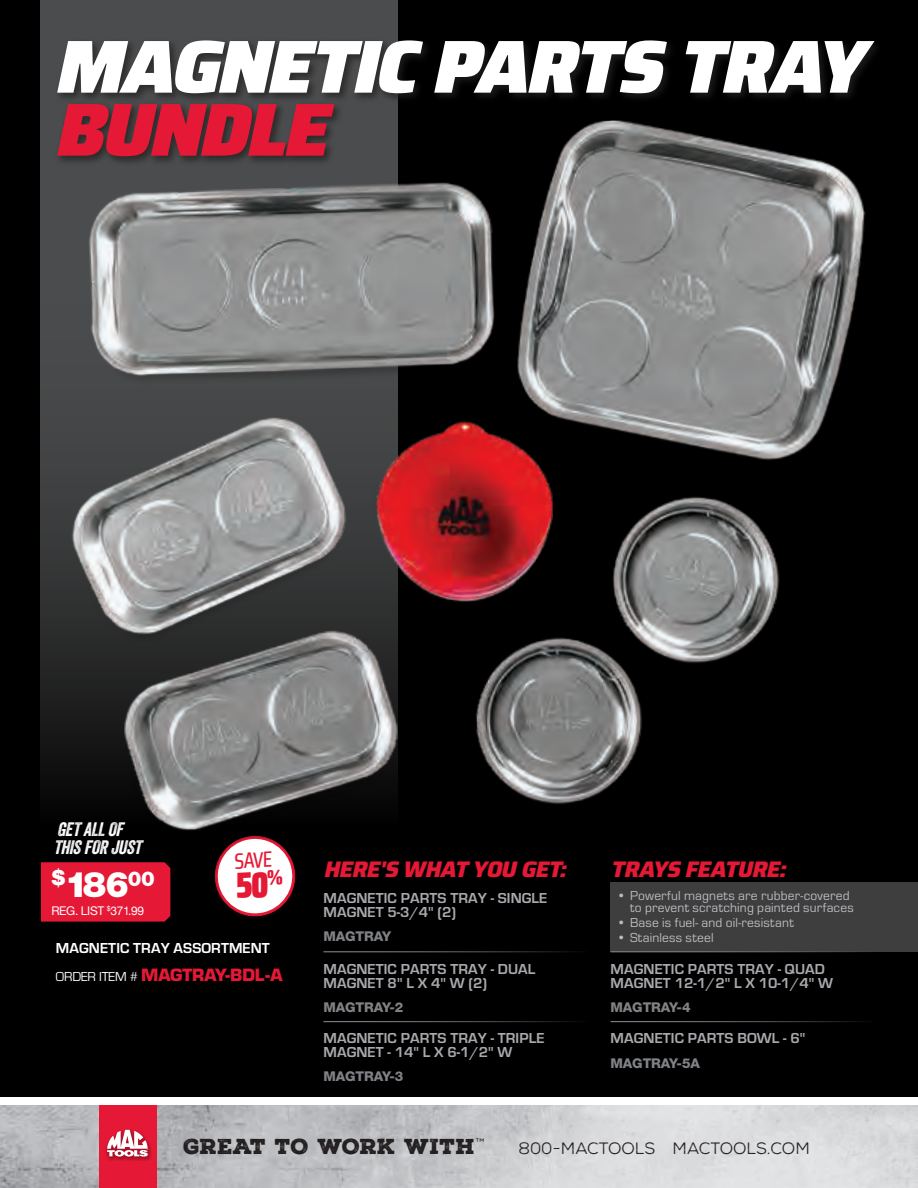
<style>
.page{position:relative;width:918px;height:1188px;background:#fff}
.page>*{position:absolute;margin:0;border:0;box-sizing:border-box;transform-origin:0 0}
.t1{font:italic 900 75px "Saira";color:#fff}
.t2{font:italic 900 75px "Saira";color:#e51836}
.t3{font:900 35.25px "Helvetica Neue LT Std";color:#fff}
.t4{font:italic 800 22.5px "Saira";color:#e51836}
.t5{font:500 22.2px "Saira Condensed";color:#e51836}
.t6{font:21px "Nexa Rust Slab Black 01";color:#231f20}
.t7{font:italic 18.9px/18px "Veneer";color:#fff}
.t8{font:16.5px "Nexa Rust Sans Book 01";color:#231f20}
.t9{font:700 16.5px "Eurostile LT Std";letter-spacing:-.01em;color:#e51836}
.t10{font:700 15px/13.5px "Eurostile";letter-spacing:.005em;color:#a8a9ad}
.t11{font:700 15px "Eurostile";letter-spacing:.005em;color:#fff}
.t12{font:13.5px/12px "Eurostile";letter-spacing:.015em;color:#bcbdc0;text-align:right}
.t13{font:800 13.5px "Helvetica Neue LT Std";letter-spacing:-.01em;color:#808285}
.t14{font:12px "Helvetica Neue";letter-spacing:-.03em;color:#fff}
.s1{font-family:"Eurostile";font-weight:400;font-size:13.5px;color:#fff}
</style>
<div class="page">
<div style="left:0;top:0;width:918px;height:1096px;background:#000"></div>
<hr style="left:917px;top:0;width:1px;height:1096px;background:#004a8d">
<svg style="left:40px;top:0;width:358px;height:790px;background:#424344"></svg>
<img style="left:59px;top:167px;width:807px;height:663px">
<div style="left:611px;top:882px;width:307px;height:70px;background:#3e3e3f"></div>
<div style="left:41px;top:862px;width:129px;height:60px;background:#e51836"></div>
<hr style="left:611px;top:1021px;width:265px;height:1px;background:#808285">
<hr style="left:323px;top:951px;width:266px;height:1px;background:#808285">
<hr style="left:611px;top:951px;width:265px;height:1px;background:#808285">
<hr style="left:323px;top:1021px;width:266px;height:1px;background:#808285">
<div style="left:54px;top:36px;width:830px;height:131px;background:#231f20;opacity:.75"></div>
<svg style="left:0;top:1105px;width:918px;height:83px;background:#c9cacc"></svg>
<div style="left:100px;top:1105px;width:57px;height:83px;background:#e51836"></div>
<div style="left:105px;top:1127px;width:47px;height:34px;background:#150000;opacity:.3"></div>
<svg style="left:107px;top:1130px;width:41px;height:27px"></svg>
<div style="left:214px;top:833px;width:84px;height:84px;background:#150000;opacity:.5"></div>
<svg style="left:237px;top:869px;width:45px;height:30px"></svg>
<h1 class="t1" style="left:53px;top:6px;width:836px">MAGNETICPARTSTRAY</h1>
<h1 class="t2" style="left:53px;top:69px;width:300px">BUNDLE</h1>
<p class="t7" style="left:53px;top:820px;width:94px">GETALLOF<br>THISFORJUST</p>
<h2 class="t3" style="left:51px;top:864px;width:105px"><sup>$</sup>186<sup>00</sup></h2>
<p class="t14" style="left:51px;top:902px;width:94px">REG. LIST <sup>$</sup>371.99</p>
<h3 class="t5" style="left:233px;top:843px;width:39px;rotate:-3deg">SAVE</h3>
<p class="t11" style="left:56px;top:939px;width:215px">MAGNETIC TRAY ASSORTMENT</p>
<p class="t9" style="left:56px;top:964px;width:228px"><span class="s1">ORDER ITEM #</span> MAGTRAY-BDL-A</p>
<h3 class="t4" style="left:323px;top:851px;width:252px">HERE'SWHATYOUGET:</h3>
<p class="t10" style="left:324px;top:891px;width:225px">MAGNETIC PARTS TRAY - SINGLE<br>MAGNET 5-3/4" (2)</p>
<p class="t13" style="left:323px;top:928px;width:69px">MAGTRAY</p>
<p class="t10" style="left:324px;top:962px;width:213px">MAGNETIC PARTS TRAY - DUAL<br>MAGNET 8" L X 4" W (2)</p>
<p class="t13" style="left:323px;top:999px;width:81px">MAGTRAY-2</p>
<p class="t10" style="left:324px;top:1031px;width:222px">MAGNETIC PARTS TRAY - TRIPLE<br>MAGNET - 14" L X 6-1/2" W</p>
<p class="t13" style="left:323px;top:1068px;width:81px">MAGTRAY-3</p>
<h3 class="t4" style="left:611px;top:851px;width:184px">TRAYSFEATURE:</h3>
<p class="t12" style="left:620px;top:890px;width:236px">• Powerful magnets are rubber-covered to prevent scratching painted surfaces</p>
<p class="t12" style="left:620px;top:917px;width:176px">• Base is fuel- and oil-resistant</p>
<p class="t12" style="left:620px;top:931px;width:96px">• Stainless steel</p>
<p class="t10" style="left:611px;top:962px;width:224px">MAGNETIC PARTS TRAY - QUAD<br>MAGNET 12-1/2" L X 10-1/4" W</p>
<p class="t13" style="left:611px;top:999px;width:81px">MAGTRAY-4</p>
<p class="t10" style="left:611px;top:1031px;width:196px">MAGNETIC PARTS BOWL - 6"</p>
<p class="t13" style="left:611px;top:1055px;width:91px">MAGTRAY-5A</p>
<h3 class="t6" style="left:183px;top:1133px;width:303px">GREAT TO WORK WITH<sup>™</sup></h3>
<p class="t8" style="left:518px;top:1139px;width:293px">800-MACTOOLS MACTOOLS.COM</p>
</div>
